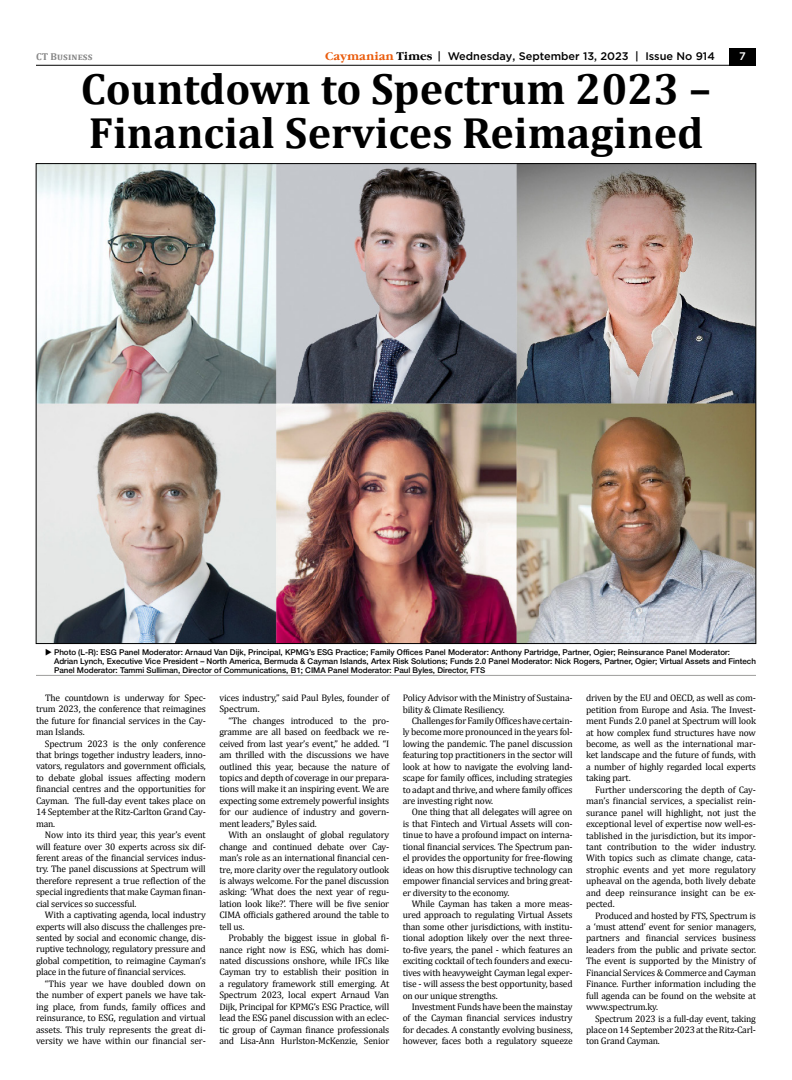
<style>
.page{position:relative;width:792px;height:1080px;background:#fff}
.page>*{position:absolute;margin:0;border:0;box-sizing:border-box;transform-origin:0 0}
.t1{font:700 44px/44px "Cambria";color:#000}
.t2{font:500 11px "Gotham";color:#000}
.t3{font:500 11px "Gotham";color:#fff}
.t4{font:700 10px "Cambria";letter-spacing:.01em;color:#878787}
.t5{font:9.5px/11.4px "Cambria";letter-spacing:-.02em;color:#000;text-align:justify}
.t6{font:500 8px/9px "Helvetica Neue Cyr";color:#000}
.s1{font-family:"Garamond C";font-weight:700;color:#ea5b0b}
.s2{font-family:"Garamond C";font-weight:700}
</style>
<div class="page">
<img style="left:38px;top:165px;width:716px;height:477px">
<hr style="left:36px;top:675px;width:720px;height:1px;background:#9d9d9c">
<div style="left:729px;top:48px;width:27px;height:18px;background:#000"></div>
<hr style="left:36px;top:65px;width:720px;height:1px;background:#000">
<p class="t4" style="left:36px;top:50px;width:58px">CT Business</p>
<p class="t2" style="left:325px;top:49px;width:391px"><span class="s1">Caymanian</span> <span class="s2">Times</span> | Wednesday, September 13, 2023 | Issue No 914</p>
<p class="t3" style="left:739px;top:49px;width:8px">7</p>
<h1 class="t1" style="left:81px;top:66px;width:632px">Countdown to Spectrum 2023 –<br>Financial Services Reimagined</h1>
<p class="t6" style="left:54px;top:648px;width:703px">Photo (L-R): ESG Panel Moderator: Arnaud Van Dijk, Principal, KPMG’s ESG Practice; Family Offices Panel Moderator: Anthony Partridge, Partner, Ogier; Reinsurance Panel Moderator:<br>Adrian Lynch, Executive Vice President – North America, Bermuda &amp; Cayman Islands, Artex Risk Solutions; Funds 2.0 Panel Moderator: Nick Rogers, Partner, Ogier; Virtual Assets and Fintech<br>Panel Moderator: Tammi Sulliman, Director of Communications, B1; CIMA Panel Moderator: Paul Byles, Director, FTS</p>
<p class="t5" style="left:36px;top:692px;width:171px;text-indent:9px">The countdown is underway for Spec&shy;trum 2023, the conference that reimagines the future for financial services in the Cay&shy;man Islands.</p>
<p class="t5" style="left:36px;top:738px;width:171px;text-indent:9px">Spectrum 2023 is the only conference that brings together industry leaders, inno&shy;vators, regulators and government officials, to debate global issues affecting modern financial centres and the opportunities for Cayman. The full-day event takes place on 14 September at the Ritz-Carlton Grand Cay&shy;man.</p>
<p class="t5" style="left:36px;top:829px;width:171px;text-indent:9px">Now into its third year, this year’s event will feature over 30 experts across six dif&shy;ferent areas of the financial services indus&shy;try. The panel discussions at Spectrum will therefore represent a true reflection of the special ingredients that make Cayman finan&shy;cial services so successful.</p>
<p class="t5" style="left:36px;top:909px;width:171px;text-indent:9px">With a captivating agenda, local industry experts will also discuss the challenges pre&shy;sented by social and economic change, dis&shy;ruptive technology, regulatory pressure and global competition, to reimagine Cayman’s place in the future of financial services.</p>
<p class="t5" style="left:36px;top:978px;width:171px;text-indent:9px">“This year we have doubled down on the number of expert panels we have tak&shy;ing place, from funds, family offices and reinsurance, to ESG, regulation and virtual assets. This truly represents the great di&shy;versity we have within our financial ser-</p>
<p class="t5" style="left:219px;top:692px;width:171px">vices industry,” said Paul Byles, founder of<br>Spectrum.</p>
<p class="t5" style="left:219px;top:715px;width:171px;text-indent:9px">“The changes introduced to the pro&shy;gramme are all based on feedback we re&shy;ceived from last year’s event,” he added. “I am thrilled with the discussions we have outlined this year, because the nature of topics and depth of coverage in our prepara&shy;tions will make it an inspiring event. We are expecting some extremely powerful insights for our audience of industry and govern&shy;ment leaders,” Byles said.</p>
<p class="t5" style="left:219px;top:829px;width:171px;text-indent:9px">With an onslaught of global regulatory change and continued debate over Cay&shy;man’s role as an international financial cen&shy;tre, more clarity over the regulatory outlook is always welcome. For the panel discussion asking: ‘What does the next year of regu&shy;lation look like?’. There will be five senior CIMA officials gathered around the table to tell us.</p>
<p class="t5" style="left:219px;top:932px;width:171px;text-indent:9px">Probably the biggest issue in global fi&shy;nance right now is ESG, which has domi&shy;nated discussions onshore, while IFCs like Cayman try to establish their position in a regulatory framework still emerging. At Spectrum 2023, local expert Arnaud Van Dijk, Principal for KPMG’s ESG Practice, will lead the ESG panel discussion with an eclec&shy;tic group of Cayman finance professionals and Lisa-Ann Hurlston-McKenzie, Senior</p>
<p class="t5" style="left:403px;top:692px;width:171px">Policy Advisor with the Ministry of Sustaina&shy;bility &amp; Climate Resiliency.</p>
<p class="t5" style="left:403px;top:715px;width:171px;text-indent:9px">Challenges for Family Offices have certain&shy;ly become more pronounced in the years fol&shy;lowing the pandemic. The panel discussion featuring top practitioners in the sector will look at how to navigate the evolving land&shy;scape for family offices, including strategies to adapt and thrive, and where family offices are investing right now.</p>
<p class="t5" style="left:403px;top:807px;width:171px;text-indent:9px">One thing that all delegates will agree on is that Fintech and Virtual Assets will con&shy;tinue to have a profound impact on interna&shy;tional financial services. The Spectrum pan&shy;el provides the opportunity for free-flowing ideas on how this disruptive technology can empower financial services and bring great&shy;er diversity to the economy.</p>
<p class="t5" style="left:403px;top:898px;width:171px;text-indent:9px">While Cayman has taken a more meas&shy;ured approach to regulating Virtual Assets than some other jurisdictions, with institu&shy;tional adoption likely over the next three&shy;to-five years, the panel - which features an exciting cocktail of tech founders and execu&shy;tives with heavyweight Cayman legal exper&shy;tise - will assess the best opportunity, based on our unique strengths.</p>
<p class="t5" style="left:403px;top:1001px;width:171px;text-indent:9px">Investment Funds have been the mainstay of the Cayman financial services industry for decades. A constantly evolving business, however, faces both a regulatory squeeze</p>
<p class="t5" style="left:586px;top:692px;width:171px">driven by the EU and OECD, as well as com&shy;petition from Europe and Asia. The Invest&shy;ment Funds 2.0 panel at Spectrum will look at how complex fund structures have now become, as well as the international mar&shy;ket landscape and the future of funds, with a number of highly regarded local experts taking part.</p>
<p class="t5" style="left:586px;top:784px;width:171px;text-indent:9px">Further underscoring the depth of Cay&shy;man’s financial services, a specialist rein&shy;surance panel will highlight, not just the exceptional level of expertise now well-es&shy;tablished in the jurisdiction, but its impor&shy;tant contribution to the wider industry.<br>With topics such as climate change, cata&shy;strophic events and yet more regulatory upheaval on the agenda, both lively debate and deep reinsurance insight can be ex&shy;pected.</p>
<p class="t5" style="left:586px;top:910px;width:171px;text-indent:9px">Produced and hosted by FTS, Spectrum is a ‘must attend’ event for senior managers, partners and financial services business leaders from the public and private sector.<br>The event is supported by the Ministry of Financial Services &amp; Commerce and Cayman Finance. Further information including the full agenda can be found on the website at www.spectrum.ky.</p>
<p class="t5" style="left:586px;top:1013px;width:171px;text-indent:9px">Spectrum 2023 is a full-day event, taking place on 14 September 2023 at the Ritz-Carl&shy;ton Grand Cayman.</p>
</div>
